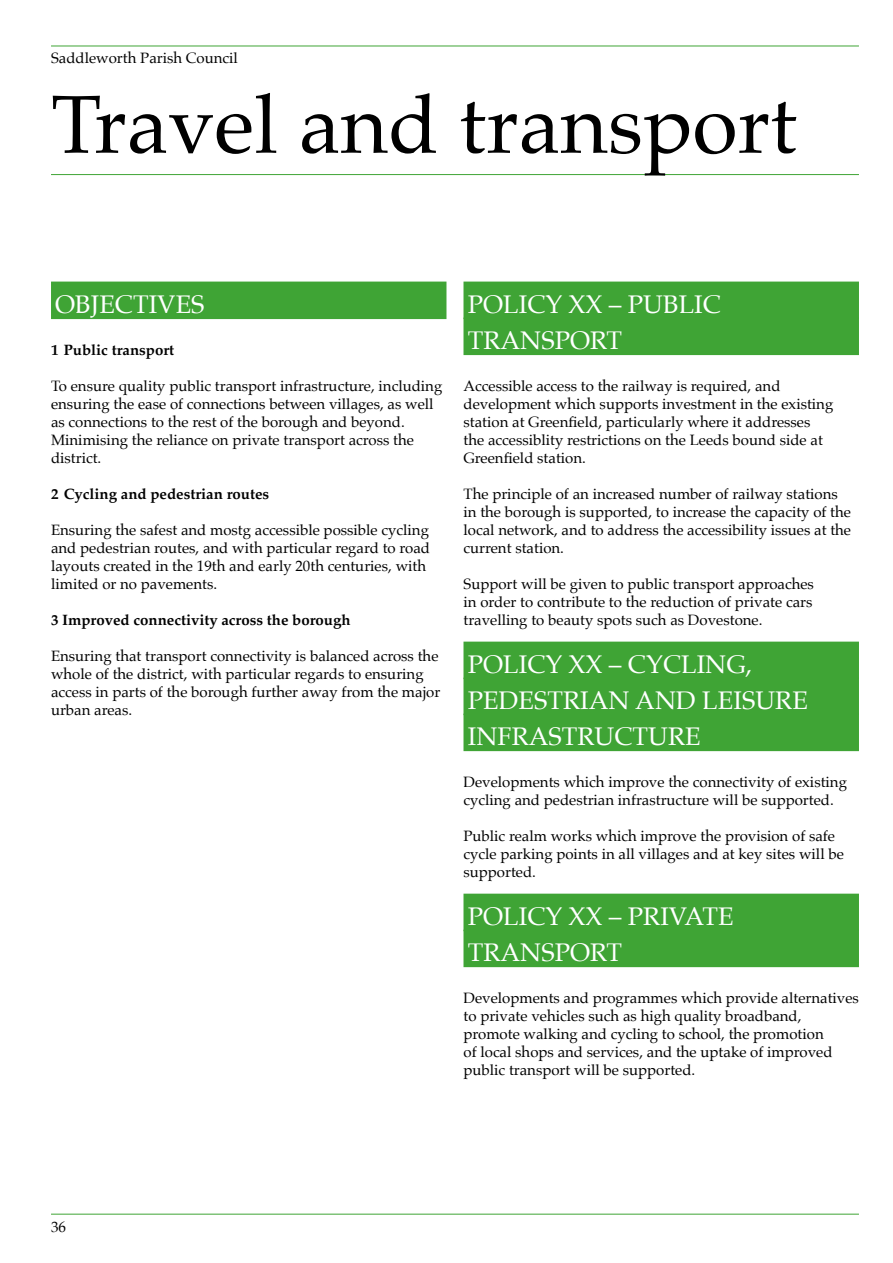
<style>
.page{position:relative;width:893px;height:1263px;background:#fff}
.page>*{position:absolute;margin:0;border:0;box-sizing:border-box;transform-origin:0 0}
.t1{font:82.5px "Palatino";color:#000}
.t2{font:25.5px/36px "Palatino";color:#fff}
.t3{font:15px/18px "Palatino";color:#000}
.t4{font:700 15px "Palatino";color:#000}
</style>
<div class="page">
<hr style="left:51px;top:174px;width:808px;height:1px;background:#3fa435">
<div style="left:51px;top:282px;width:395px;height:37px;background:#3fa435"></div>
<div style="left:463px;top:282px;width:396px;height:37px;background:#3fa435"></div>
<div style="left:463px;top:318px;width:396px;height:37px;background:#3fa435"></div>
<div style="left:463px;top:642px;width:396px;height:37px;background:#3fa435"></div>
<div style="left:463px;top:678px;width:396px;height:37px;background:#3fa435"></div>
<div style="left:463px;top:714px;width:396px;height:37px;background:#3fa435"></div>
<div style="left:463px;top:894px;width:396px;height:37px;background:#3fa435"></div>
<div style="left:463px;top:930px;width:396px;height:37px;background:#3fa435"></div>
<hr style="left:51px;top:1214px;width:808px;height:1px;background:#3fa435">
<hr style="left:51px;top:46px;width:808px;height:1px;background:#3fa435">
<p class="t3" style="left:51px;top:49px;width:188px">Saddleworth Parish Council</p>
<h1 class="t1" style="left:51px;top:56px;width:747px">Travel and transport</h1>
<h2 class="t2" style="left:55px;top:286px;width:151px">OBJECTIVES</h2>
<p class="t4" style="left:51px;top:337px;width:125px">1 Public transport</p>
<p class="t3" style="left:51px;top:377px;width:393px">To ensure quality public transport infrastructure, including ensuring the ease of connections between villages, as well as connections to the rest of the borough and beyond.<br>Minimising the reliance on private transport across the district.</p>
<p class="t4" style="left:51px;top:481px;width:220px">2 Cycling and pedestrian routes</p>
<p class="t3" style="left:51px;top:521px;width:380px">Ensuring the safest and mostg accessible possible cycling and pedestrian routes, and with particular regard to road layouts created in the 19th and early 20th centuries, with limited or no pavements.</p>
<p class="t4" style="left:51px;top:607px;width:301px">3 Improved connectivity across the borough</p>
<p class="t3" style="left:51px;top:647px;width:391px">Ensuring that transport connectivity is balanced across the whole of the district, with particular regards to ensuring access in parts of the borough further away from the major urban areas.</p>
<h2 class="t2" style="left:468px;top:286px;width:255px">POLICY XX – PUBLIC<br>TRANSPORT</h2>
<p class="t3" style="left:463px;top:377px;width:371px">Accessible access to the railway is required, and development which supports investment in the existing station at Greenfield, particularly where it addresses the accessiblity restrictions on the Leeds bound side at Greenfield station.</p>
<p class="t3" style="left:463px;top:485px;width:389px">The principle of an increased number of railway stations in the borough is supported, to increase the capacity of the local network, and to address the accessibility issues at the current station.</p>
<p class="t3" style="left:463px;top:575px;width:352px;text-align:justify">Support will be given to public transport approaches in order to contribute to the reduction of private cars travelling to beauty spots such as Dovestone.</p>
<h2 class="t2" style="left:468px;top:646px;width:342px">POLICY XX – CYCLING,<br>PEDESTRIAN AND LEISURE<br>INFRASTRUCTURE</h2>
<p class="t3" style="left:463px;top:773px;width:385px">Developments which improve the connectivity of existing cycling and pedestrian infrastructure will be supported.</p>
<p class="t3" style="left:463px;top:827px;width:382px">Public realm works which improve the provision of safe cycle parking points in all villages and at key sites will be supported.</p>
<h2 class="t2" style="left:468px;top:898px;width:267px">POLICY XX – PRIVATE<br>TRANSPORT</h2>
<p class="t3" style="left:463px;top:989px;width:397px">Developments and programmes which provide alternatives to private vehicles such as high quality broadband, promote walking and cycling to school, the promotion<br>of local shops and services, and the uptake of improved public transport will be supported.</p>
<p class="t3" style="left:51px;top:1217px;width:16px">36</p>
</div>
